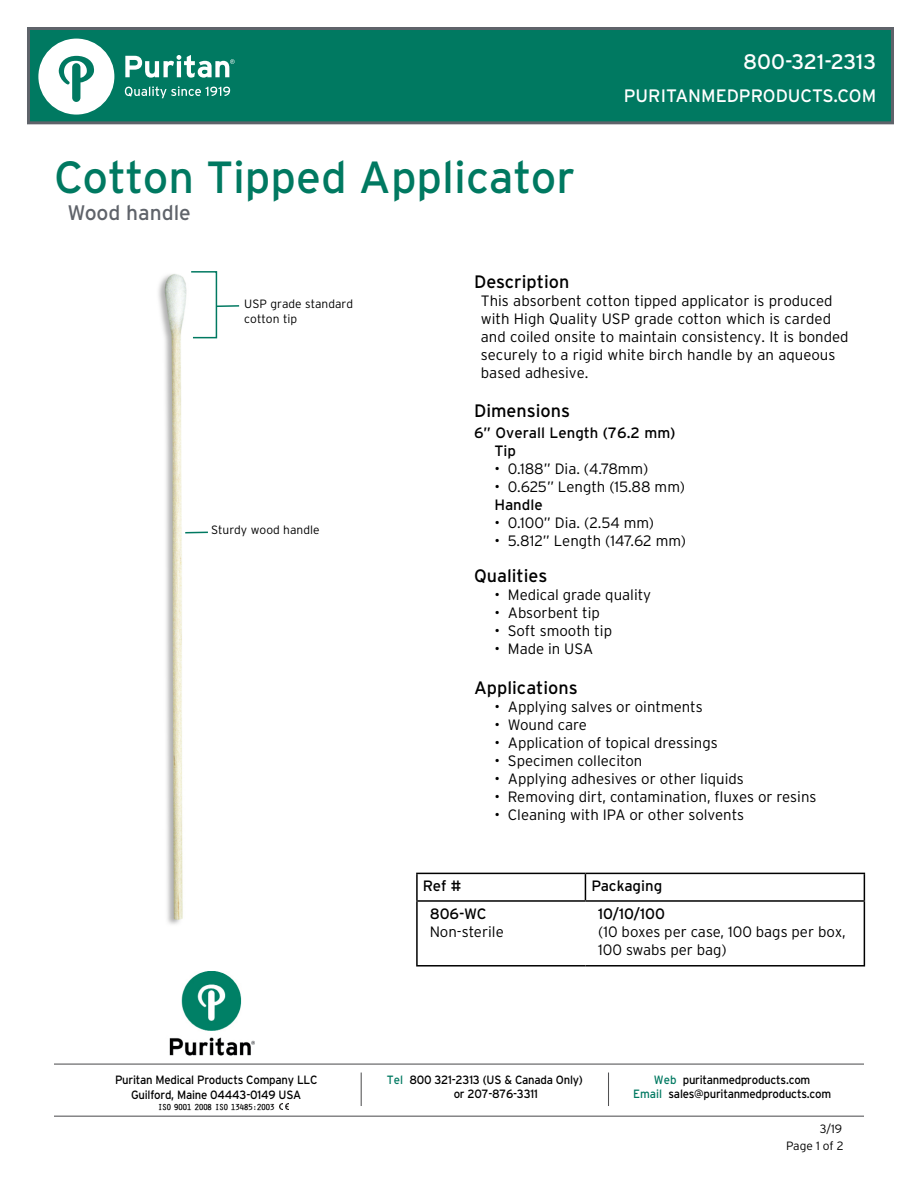
<style>
.page{position:relative;width:918px;height:1188px;background:#fff}
.page>*{position:absolute;margin:0;border:0;box-sizing:border-box;transform-origin:0 0}
.t1{font:45px "Interstate";color:#007961}
.t2{font:21px "Interstate";color:#fff}
.t3{font:21px "Interstate";color:#5f636a}
.t4{font:18px "Interstate";color:#000}
.t5{font:18px "Interstate";color:#fff}
.t6{font:300 15px/18px "Interstate";color:#000}
.t7{font:15px/18px "Interstate";color:#000}
.t8{font:12px/14.4px "Interstate";letter-spacing:-.02em;color:#000;text-align:center;scale:.95 1}
.t9{font:300 12px/17.5px "Interstate";color:#000;text-align:right}
.t10{font:9px "Pure Capital";color:#000}
.s1{color:#007961}
</style>
<div class="page">
<img style="left:169px;top:972px;width:86px;height:84px">
<hr style="left:54px;top:1064px;width:810px;height:1px;background:#515153">
<hr style="left:361px;top:1073px;width:1px;height:33px;background:#515153">
<hr style="left:608px;top:1073px;width:1px;height:33px;background:#515153">
<hr style="left:54px;top:1116px;width:810px;height:1px;background:#515153">
<div style="left:27px;top:27px;width:867px;height:97px;background:#007961;border:3px solid #5f636a"></div>
<svg style="left:38px;top:39px;width:76px;height:76px"></svg>
<svg style="left:125px;top:86px;width:105px;height:12px"></svg>
<svg style="left:125px;top:55px;width:110px;height:23px"></svg>
<svg style="left:280px;top:1103px;width:8px;height:7px"></svg>
<img style="left:158px;top:274px;width:49px;height:650px">
<hr style="left:416px;top:902px;width:2px;height:63px;background:#000">
<hr style="left:864px;top:902px;width:1px;height:63px;background:#000">
<hr style="left:416px;top:965px;width:169px;height:2px;background:#000">
<hr style="left:585px;top:965px;width:280px;height:2px;background:#000">
<hr style="left:416px;top:873px;width:169px;height:1px;background:#000">
<hr style="left:416px;top:874px;width:2px;height:26px;background:#000">
<hr style="left:585px;top:873px;width:280px;height:1px;background:#000">
<svg style="left:585px;top:874px;width:1px;height:26px"></svg>
<svg style="left:864px;top:874px;width:1px;height:26px"></svg>
<hr style="left:416px;top:900px;width:169px;height:2px;background:#000">
<hr style="left:585px;top:900px;width:280px;height:2px;background:#000">
<svg style="left:190px;top:271px;width:28px;height:68px"></svg>
<hr style="left:216px;top:305px;width:23px;height:2px;background:#007961">
<svg style="left:185px;top:532px;width:23px;height:1px"></svg>
<h1 class="t1" style="left:54px;top:152px;width:523px">Cotton Tipped Applicator</h1>
<h2 class="t3" style="left:68px;top:201px;width:125px">Wood handle</h2>
<h2 class="t2" style="left:743px;top:50px;width:135px">800-321-2313</h2>
<p class="t5" style="left:624px;top:86px;width:254px">PURITANMEDPRODUCTS.COM</p>
<p class="t9" style="left:244px;top:297px;width:110px;line-height:14.4px;text-align:left">USP grade standard cotton tip</p>
<p class="t9" style="left:211px;top:521px;width:110px">Sturdy wood handle</p>
<p class="t4" style="left:474px;top:271px;width:97px">Description</p>
<p class="t6" style="left:481px;top:291px;width:369px">This absorbent cotton tipped applicator is produced with High Quality USP grade cotton which is carded and coiled onsite to maintain consistency. It is bonded securely to a rigid white birch handle by an aqueous based adhesive.</p>
<p class="t4" style="left:474px;top:401px;width:97px">Dimensions</p>
<p class="t7" style="left:494px;top:424px;width:183px;text-indent:-20px">6” Overall Length (76.2 mm)<br>Tip</p>
<p class="t6" style="left:494px;top:460px;width:155px">• 0.188” Dia. (4.78mm)</p>
<p class="t6" style="left:494px;top:478px;width:192px">• 0.625” Length (15.88 mm)</p>
<p class="t7" style="left:494px;top:496px;width:50px">Handle</p>
<p class="t6" style="left:494px;top:514px;width:161px">• 0.100” Dia. (2.54 mm)</p>
<p class="t6" style="left:494px;top:532px;width:193px">• 5.812” Length (147.62 mm)</p>
<p class="t4" style="left:474px;top:566px;width:75px">Qualities</p>
<p class="t6" style="left:494px;top:586px;width:158px">• Medical grade quality</p>
<p class="t6" style="left:494px;top:604px;width:107px">• Absorbent tip</p>
<p class="t6" style="left:494px;top:622px;width:119px">• Soft smooth tip</p>
<p class="t6" style="left:494px;top:640px;width:100px">• Made in USA</p>
<p class="t4" style="left:474px;top:678px;width:105px">Applications</p>
<p class="t6" style="left:494px;top:698px;width:210px">• Applying salves or ointments</p>
<p class="t6" style="left:494px;top:716px;width:94px">• Wound care</p>
<p class="t6" style="left:494px;top:734px;width:225px">• Application of topical dressings</p>
<p class="t6" style="left:494px;top:752px;width:150px">• Specimen colleciton</p>
<p class="t6" style="left:494px;top:770px;width:251px">• Applying adhesives or other liquids</p>
<p class="t6" style="left:494px;top:788px;width:324px">• Removing dirt, contamination, fluxes or resins</p>
<p class="t6" style="left:494px;top:806px;width:251px">• Cleaning with IPA or other solvents</p>
<p class="t7" style="left:423px;top:877px;width:40px">Ref #</p>
<p class="t7" style="left:591px;top:877px;width:72px">Packaging</p>
<p class="t7" style="left:430px;top:905px;width:58px">806-WC</p>
<p class="t6" style="left:430px;top:923px;width:76px">Non-sterile</p>
<p class="t7" style="left:598px;top:905px;width:68px">10/10/100</p>
<p class="t6" style="left:598px;top:923px;width:249px">(10 boxes per case, 100 bags per box,<br>100 swabs per bag)</p>
<p class="t8" style="left:115px;top:1073px;width:215px">Puritan Medical Products Company LLC<br>Guilford, Maine 04443-0149 USA</p>
<p class="t10" style="left:158px;top:1102px;width:118px">ISO 9001 2008 ISO 13485:2003</p>
<p class="t8" style="left:454px;top:1072px;width:138px;text-align:left;text-indent:-67px"><span class="s1">Tel</span> 800 321-2313 (US &amp; Canada Only) or 207-876-3311</p>
<p class="t8" style="left:633px;top:1072px;width:210px"><span class="s1">Web</span> puritanmedproducts.com<br><span class="s1">Email</span> sales@puritanmedproducts.com</p>
<p class="t9" style="left:786px;top:1120px;width:59px">3/19<br>Page 1 of 2</p>
</div>
